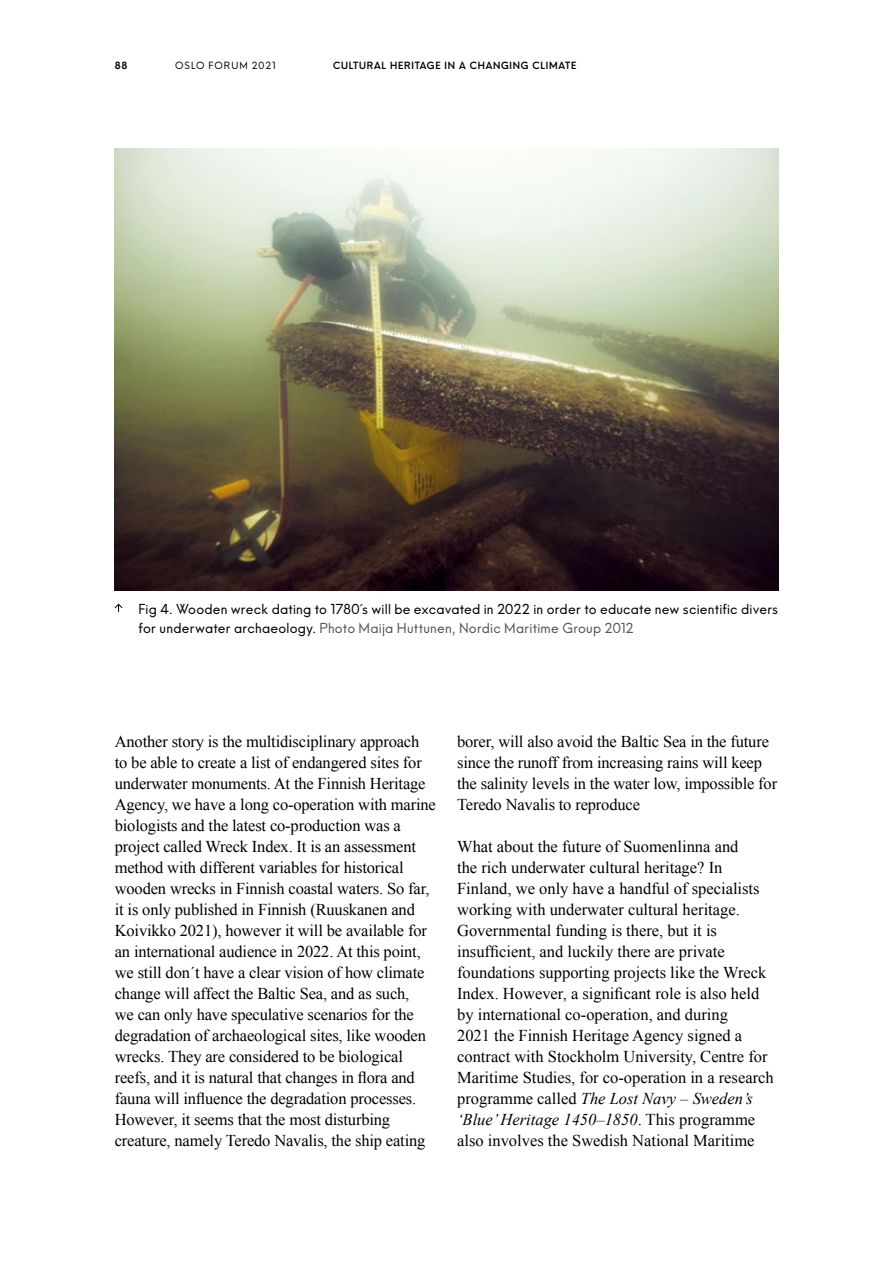
<style>
.page{position:relative;width:893px;height:1263px;background:#fff}
.page>*{position:absolute;margin:0;border:0;box-sizing:border-box;transform-origin:0 0}
.t1{font:16.5px/21px "Times New Roman";letter-spacing:-.01em;color:#000}
.t2{font:13.5px/19.5px "Neue Hans Kendrick";letter-spacing:.015em;color:#000}
.t3{font:600 9.75px "Neue Hans Kendrick";letter-spacing:.08em;color:#000}
.t4{font:9.75px "Neue Hans Kendrick";letter-spacing:.09em;color:#000}
.t5{font:700 9.75px "Neue Hans Kendrick";color:#000}
.s1{color:#575756}
.s2{font-style:italic}
</style>
<div class="page">
<img style="left:115px;top:149px;width:663px;height:442px">
<svg style="left:114px;top:603px;width:9px;height:9px"></svg>
<p class="t5" style="left:115px;top:56px;width:14px">88</p>
<p class="t4" style="left:175px;top:57px;width:102px">OSLO FORUM 2021</p>
<p class="t3" style="left:333px;top:56px;width:245px">CULTURAL HERITAGE IN A CHANGING CLIMATE</p>
<p class="t2" style="left:139px;top:598px;width:641px">Fig 4. Wooden wreck dating to 1780´s will be excavated in 2022 in order to educate new scientific divers for underwater archaeology. <span class="s1">Photo Maija Huttunen, Nordic Maritime Group 2012</span></p>
<p class="t1" style="left:115px;top:731px;width:323px">Another story is the multidisciplinary approach to be able to create a list of endangered sites for underwater monuments. At the Finnish Heritage Agency, we have a long co-operation with marine biologists and the latest co-production was a project called Wreck Index. It is an assessment method with different variables for historical wooden wrecks in Finnish coastal waters. So far, it is only published in Finnish (Ruuskanen and Koivikko 2021), however it will be available for an international audience in 2022. At this point, we still don´t have a clear vision of how climate change will affect the Baltic Sea, and as such,<br>we can only have speculative scenarios for the degradation of archaeological sites, like wooden wrecks. They are considered to be biological reefs, and it is natural that changes in flora and fauna will influence the degradation processes.<br>However, it seems that the most disturbing creature, namely Teredo Navalis, the ship eating</p>
<p class="t1" style="left:457px;top:731px;width:322px">borer, will also avoid the Baltic Sea in the future since the runoff from increasing rains will keep the salinity levels in the water low, impossible for Teredo Navalis to reproduce</p>
<p class="t1" style="left:457px;top:836px;width:318px">What about the future of Suomenlinna and<br>the rich underwater cultural heritage? In Finland, we only have a handful of specialists working with underwater cultural heritage.<br>Governmental funding is there, but it is insufficient, and luckily there are private foundations supporting projects like the Wreck Index. However, a significant role is also held by international co-operation, and during<br>2021 the Finnish Heritage Agency signed a contract with Stockholm University, Centre for Maritime Studies, for co-operation in a research programme called <span class="s2">The Lost Navy – Sweden’s ‘Blue’ Heritage 1450–1850</span>. This programme also involves the Swedish National Maritime</p>
</div>
